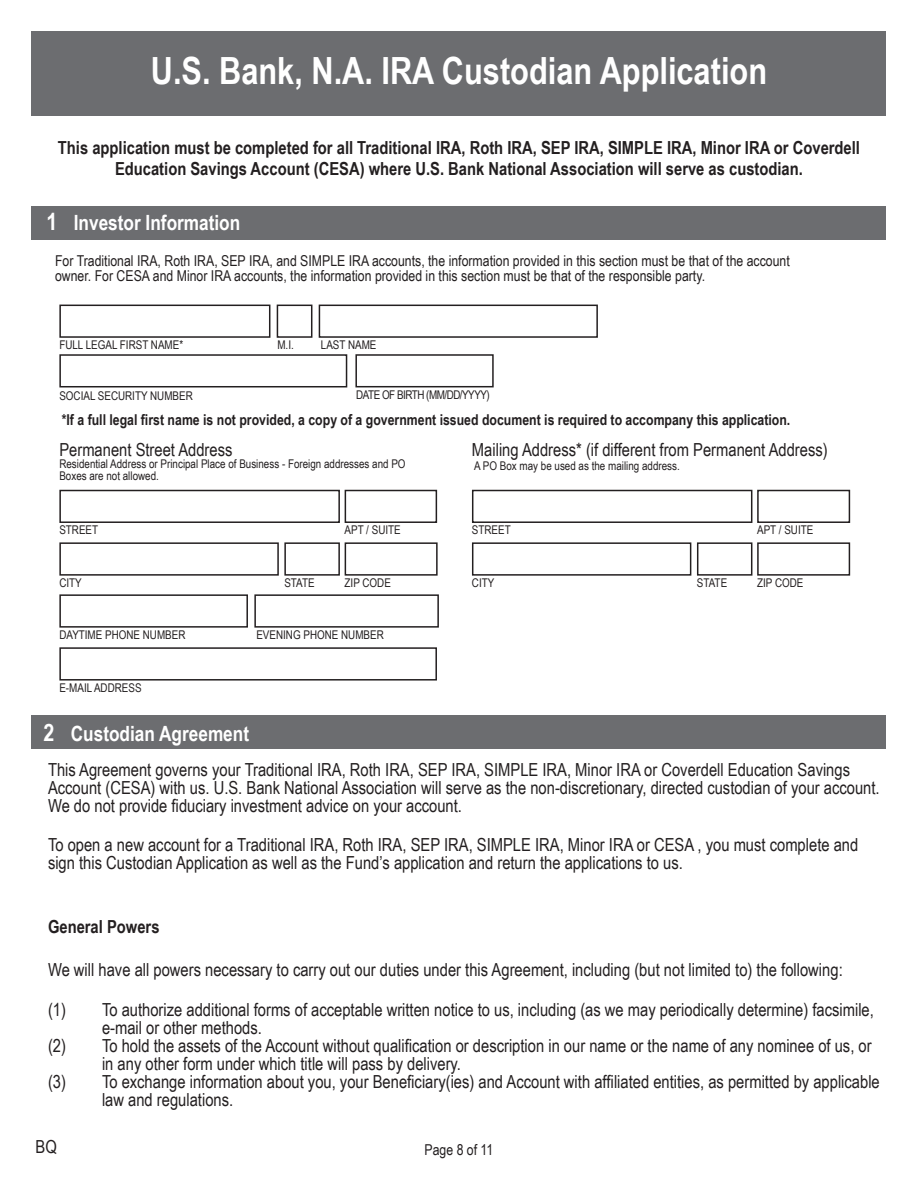
<style>
.page{position:relative;width:918px;height:1188px;background:#fff}
.page>*{position:absolute;margin:0;border:0;box-sizing:border-box;transform-origin:0 0}
.t1{font:700 37.5px "Arial Narrow";color:#fff}
.t2{font:700 21px "Arial Narrow";color:#fff}
.t3{font:18px/18px "Arial Narrow";color:#231f20}
.t4{font:700 18px "Arial Narrow";color:#231f20}
.t5{font:15px/15px "Arial Narrow";color:#231f20}
.t6{font:700 15px "Arial Narrow";color:#231f20}
.t7{font:12px/12px "Arial Narrow";color:#231f20}
.t8{font:12px "Arial Narrow";letter-spacing:-.04em;color:#231f20}
.s1{font-size:24px}
</style>
<div class="page">
<div style="left:32px;top:32px;width:854px;height:84px;background:#6c6d70"></div>
<div style="left:59px;top:305px;width:211px;height:33px;border:2px solid #231f20"></div>
<div style="left:59px;top:354px;width:288px;height:33px;border:2px solid #231f20"></div>
<div style="left:277px;top:305px;width:35px;height:33px;border:2px solid #231f20"></div>
<div style="left:355px;top:354px;width:139px;height:33px;border:2px solid #231f20"></div>
<div style="left:319px;top:305px;width:279px;height:33px;border:2px solid #231f20"></div>
<div style="left:59px;top:490px;width:281px;height:33px;border:2px solid #231f20"></div>
<div style="left:59px;top:542px;width:220px;height:34px;border:2px solid #231f20"></div>
<div style="left:59px;top:594px;width:189px;height:34px;border:2px solid #231f20"></div>
<div style="left:59px;top:647px;width:378px;height:34px;border:2px solid #231f20"></div>
<div style="left:254px;top:594px;width:185px;height:34px;border:2px solid #231f20"></div>
<div style="left:284px;top:542px;width:56px;height:34px;border:2px solid #231f20"></div>
<div style="left:345px;top:542px;width:93px;height:34px;border:2px solid #231f20"></div>
<div style="left:345px;top:490px;width:92px;height:33px;border:2px solid #231f20"></div>
<div style="left:472px;top:542px;width:219px;height:34px;border:2px solid #231f20"></div>
<div style="left:472px;top:490px;width:280px;height:33px;border:2px solid #231f20"></div>
<div style="left:697px;top:542px;width:55px;height:34px;border:2px solid #231f20"></div>
<div style="left:757px;top:542px;width:93px;height:34px;border:2px solid #231f20"></div>
<div style="left:757px;top:490px;width:93px;height:33px;border:2px solid #231f20"></div>
<div style="left:32px;top:206px;width:854px;height:34px;background:#6c6d70"></div>
<div style="left:32px;top:715px;width:854px;height:34px;background:#6c6d70"></div>
<p class="t1" style="left:151px;top:42px;width:618px">U.S. Bank, N.A. IRA Custodian Application</p>
<p class="t4" style="left:58px;top:134px;width:804px">This application must be completed for all Traditional IRA, Roth IRA, SEP IRA, SIMPLE IRA, Minor IRA or Coverdell</p>
<p class="t4" style="left:115px;top:155px;width:689px">Education Savings Account (CESA) where U.S. Bank National Association will serve as custodian.</p>
<p class="t2" style="left:46px;top:207px;width:195px"><span class="s1">1</span> Investor Information</p>
<p class="t5" style="left:55px;top:253px;width:736px">For Traditional IRA, Roth IRA, SEP IRA, and SIMPLE IRA accounts, the information provided in this section must be that of the account owner. For CESA and Minor IRA accounts, the information provided in this section must be that of the responsible party.</p>
<p class="t7" style="left:59px;top:338px;width:125px">FULL LEGAL FIRST NAME*</p>
<p class="t7" style="left:59px;top:389px;width:135px">SOCIAL SECURITY NUMBER</p>
<p class="t7" style="left:277px;top:338px;width:18px">M.I.</p>
<p class="t7" style="left:321px;top:338px;width:57px">LAST NAME</p>
<p class="t8" style="left:356px;top:386px;width:135px">DATE OF BIRTH (MM/DD/YYYY)</p>
<p class="t6" style="left:62px;top:408px;width:730px">*If a full legal first name is not provided, a copy of a government issued document is required to accompany this application.</p>
<p class="t3" style="left:59px;top:440px;width:175px">Permanent Street Address</p>
<p class="t7" style="left:59px;top:457px;width:348px">Residential Address or Principal Place of Business - Foreign addresses and PO<br>Boxes are not allowed.</p>
<p class="t7" style="left:59px;top:523px;width:40px">STREET</p>
<p class="t7" style="left:345px;top:523px;width:58px">APT / SUITE</p>
<p class="t7" style="left:59px;top:576px;width:24px">CITY</p>
<p class="t7" style="left:284px;top:576px;width:32px">STATE</p>
<p class="t7" style="left:345px;top:576px;width:48px">ZIP CODE</p>
<p class="t7" style="left:59px;top:628px;width:128px">DAYTIME PHONE NUMBER</p>
<p class="t7" style="left:256px;top:628px;width:129px">EVENING PHONE NUMBER</p>
<p class="t7" style="left:59px;top:681px;width:84px">E-MAIL ADDRESS</p>
<p class="t2" style="left:44px;top:718px;width:207px"><span class="s1">2</span> Custodian Agreement</p>
<p class="t3" style="left:472px;top:440px;width:357px">Mailing Address* (if different from Permanent Address)</p>
<p class="t7" style="left:474px;top:459px;width:207px">A PO Box may be used as the mailing address.</p>
<p class="t7" style="left:472px;top:523px;width:40px">STREET</p>
<p class="t7" style="left:472px;top:576px;width:24px">CITY</p>
<p class="t7" style="left:757px;top:523px;width:58px">APT / SUITE</p>
<p class="t7" style="left:697px;top:576px;width:32px">STATE</p>
<p class="t7" style="left:757px;top:576px;width:48px">ZIP CODE</p>
<p class="t3" style="left:48px;top:760px;width:833px">This Agreement governs your Traditional IRA, Roth IRA, SEP IRA, SIMPLE IRA, Minor IRA or Coverdell Education Savings<br>Account (CESA) with us. U.S. Bank National Association will serve as the non-discretionary, directed custodian of your account.<br>We do not provide fiduciary investment advice on your account.</p>
<p class="t3" style="left:48px;top:835px;width:812px">To open a new account for a Traditional IRA, Roth IRA, SEP IRA, SIMPLE IRA, Minor IRA or CESA , you must complete and sign this Custodian Application as well as the Fund’s application and return the applications to us.</p>
<p class="t4" style="left:48px;top:913px;width:113px">General Powers</p>
<p class="t3" style="left:48px;top:960px;width:796px">We will have all powers necessary to carry out our duties under this Agreement, including (but not limited to) the following:</p>
<p class="t3" style="left:102px;top:1000px;width:773px;text-indent:-54px">(1) To authorize additional forms of acceptable written notice to us, including (as we may periodically determine) facsimile, e-mail or other methods.</p>
<p class="t3" style="left:102px;top:1036px;width:771px;text-indent:-54px">(2) To hold the assets of the Account without qualification or description in our name or the name of any nominee of us, or in any other form under which title will pass by delivery.</p>
<p class="t3" style="left:102px;top:1072px;width:779px;text-indent:-54px">(3) To exchange information about you, your Beneficiary(ies) and Account with affiliated entities, as permitted by applicable law and regulations.</p>
<p class="t3" style="left:36px;top:1136px;width:23px">BQ</p>
<p class="t5" style="left:425px;top:1142px;width:70px">Page 8 of 11</p>
</div>
